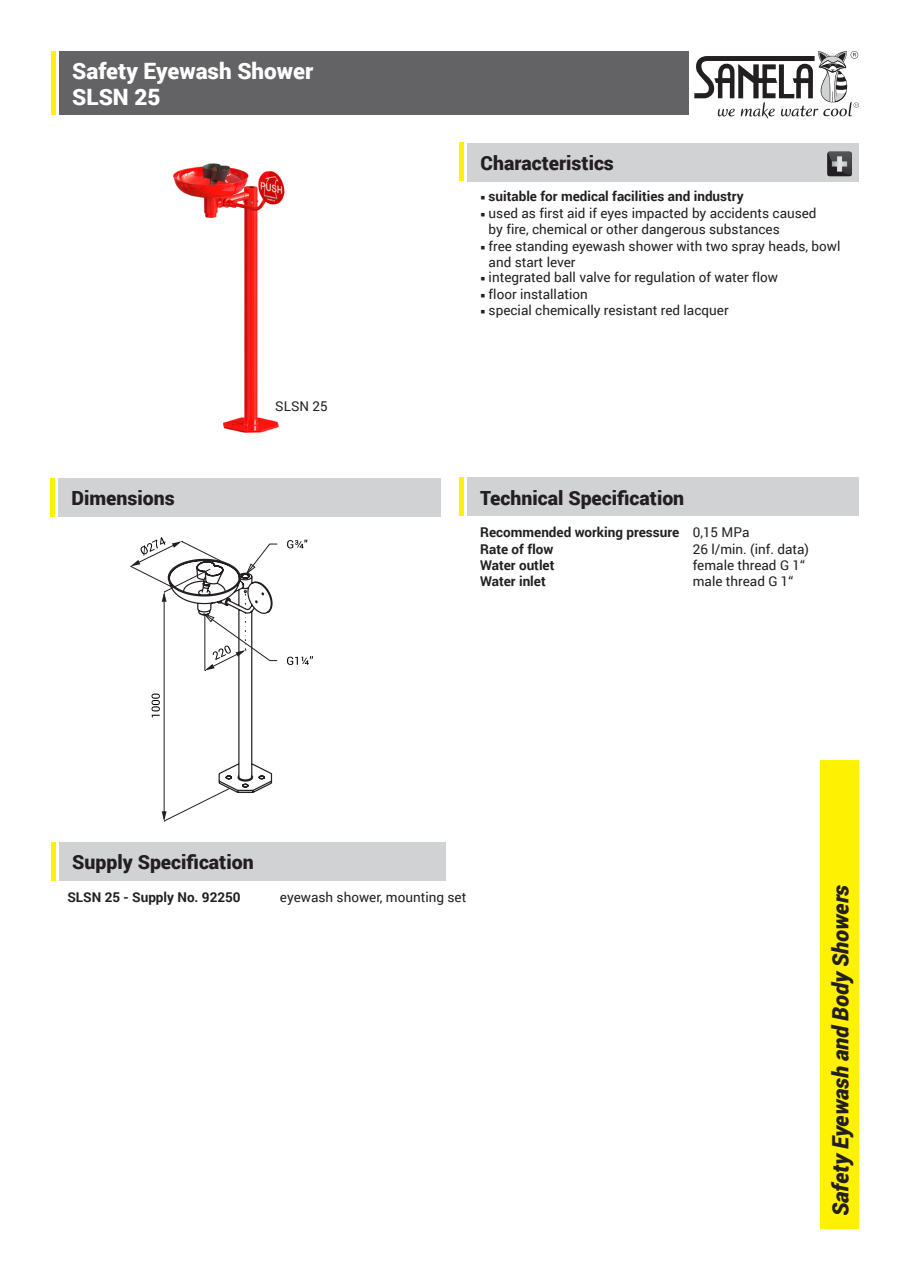
<style>
.page{position:relative;width:910px;height:1280px;background:#fff}
.page>*{position:absolute;margin:0;border:0;box-sizing:border-box;transform-origin:0 0}
.t1{font:italic 900 22.5px "Roboto";letter-spacing:-.005em;color:#231f20}
.t2{font:900 22.5px/26.2px "Roboto";color:#fff}
.t3{font:900 19.5px "Roboto";color:#231f20}
.t4{font:13.5px/16.2px "Roboto";color:#231f20}
.t5{font:700 13.5px/16.2px "Roboto";color:#231f20}
.s1{font-weight:400}
</style>
<div class="page">
<div style="left:60px;top:51px;width:629px;height:64px;background:#636366"></div>
<div style="left:821px;top:760px;width:38px;height:469px;background:#fff101"></div>
<svg style="left:694px;top:51px;width:165px;height:68px"></svg>
<hr style="left:51px;top:51px;width:4px;height:64px;background:#fff101">
<img style="left:173px;top:163px;width:112px;height:270px">
<div style="left:468px;top:144px;width:391px;height:38px;background:#d1d2d4"></div>
<div style="left:60px;top:842px;width:386px;height:39px;background:#d1d2d4"></div>
<div style="left:467px;top:478px;width:392px;height:38px;background:#d1d2d4"></div>
<hr style="left:459px;top:478px;width:4px;height:38px;background:#fff101">
<hr style="left:51px;top:842px;width:4px;height:39px;background:#fff101">
<hr style="left:459px;top:143px;width:4px;height:38px;background:#fff101">
<div style="left:59px;top:478px;width:382px;height:39px;background:#d1d2d4"></div>
<hr style="left:50px;top:478px;width:4px;height:39px;background:#fff101">
<svg style="left:287px;top:540px;width:20px;height:8px"></svg>
<svg style="left:287px;top:656px;width:26px;height:9px"></svg>
<svg style="left:130px;top:537px;width:148px;height:285px"></svg>
<svg style="left:827px;top:152px;width:25px;height:24px"></svg>
<h1 class="t2" style="left:72px;top:57px;width:243px">Safety Eyewash Shower<br>SLSN 25</h1>
<h2 class="t3" style="left:71px;top:484px;width:105px">Dimensions</h2>
<p class="t4" style="left:275px;top:398px;width:54px">SLSN 25</p>
<h2 class="t3" style="left:480px;top:150px;width:135px">Characteristics</h2>
<p class="t5" style="left:480px;top:188px;width:265px">○ suitable for medical facilities and industry</p>
<p class="t4" style="left:489px;top:204px;width:329px;text-indent:-8px">○ used as first aid if eyes impacted by accidents caused by fire, chemical or other dangerous substances</p>
<p class="t4" style="left:489px;top:238px;width:353px;text-indent:-8px">○ free standing eyewash shower with two spray heads, bowl and start lever</p>
<p class="t4" style="left:480px;top:269px;width:299px">○ integrated ball valve for regulation of water flow</p>
<p class="t4" style="left:480px;top:285px;width:109px">○ floor installation</p>
<p class="t4" style="left:480px;top:301px;width:250px">○ special chemically resistant red lacquer</p>
<h2 class="t3" style="left:480px;top:484px;width:206px">Technical Specification</h2>
<p class="t5" style="left:480px;top:524px;width:271px">Recommended working pressure <span class="s1">0,15 MPa<br></span>Rate of flow</p>
<p class="t4" style="left:693px;top:540px;width:118px">26 l/min. (inf. data)</p>
<p class="t5" style="left:480px;top:556px;width:76px">Water outlet</p>
<p class="t4" style="left:693px;top:556px;width:114px">female thread G 1“</p>
<p class="t5" style="left:480px;top:572px;width:67px">Water inlet</p>
<p class="t4" style="left:693px;top:572px;width:102px">male thread G 1“</p>
<h2 class="t3" style="left:72px;top:848px;width:183px">Supply Specification</h2>
<p class="t5" style="left:67px;top:889px;width:175px">SLSN 25 - Supply No. 92250</p>
<p class="t4" style="left:280px;top:889px;width:188px">eyewash shower, mounting set</p>
<h1 class="t1" style="left:825px;top:1216px;width:333px;rotate:-90deg">Safety Eyewash and Body Showers</h1>
</div>
